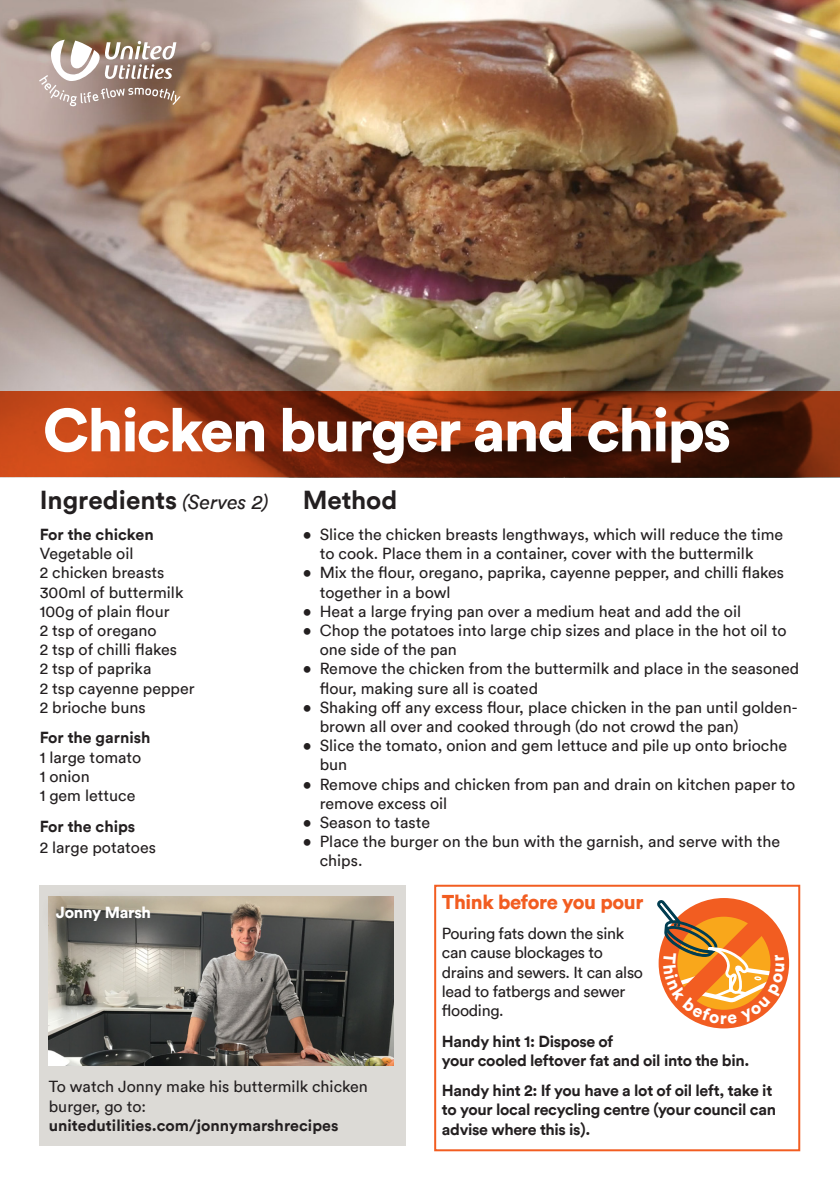
<style>
.page{position:relative;width:840px;height:1191px;background:#fff}
.page>*{position:absolute;margin:0;border:0;box-sizing:border-box;transform-origin:0 0}
.t1{font:900 60px "Circular TT";letter-spacing:-.03em;color:#fff}
.t2{font:700 26px "Circular TT";color:#231f20}
.t3{font:900 20px "Circular TT";letter-spacing:-.02em;color:#f25d21}
.t4{font:16px/19.2px "Circular TT";color:#231f20}
.t5{font:700 16px/19.2px "Circular TT";letter-spacing:-.02em;color:#231f20}
.t6{font:16px/19.2px "Circular TT";letter-spacing:-.02em;color:#231f20}
.t7{font:700 16px "Circular TT";color:#231f20}
.t8{font:900 16px "Circular TT";letter-spacing:-.02em;color:#fff}
.s1{font-weight:400;font-style:italic;font-size:20px}
</style>
<div class="page">
<div style="left:40px;top:884px;width:365px;height:261px;background:#dcdad6"></div>
<img style="left:0;top:0;width:839px;height:391px">
<img style="left:49px;top:896px;width:344px;height:169px">
<svg style="left:39px;top:40px;width:141px;height:66px"></svg>
<div style="left:39px;top:888px;width:128px;height:49px;background:#231f20;opacity:.75"></div>
<svg style="left:0;top:391px;width:839px;height:86px;background:#832d0e"></svg>
<div style="left:434px;top:884px;width:365px;height:267px;border:2px solid #f25d21"></div>
<svg style="left:657px;top:898px;width:129px;height:125px"></svg>
<p class="t1" style="left:43px;top:390px;width:689px">Chicken burger and chips</p>
<p class="t2" style="left:40px;top:483px;width:230px">Ingredients <span class="s1">(Serves 2)</span></p>
<p class="t7" style="left:40px;top:524px;width:115px">For the chicken</p>
<p class="t4" style="left:40px;top:544px;width:95px">Vegetable oil</p>
<p class="t4" style="left:40px;top:563px;width:126px">2 chicken breasts</p>
<p class="t4" style="left:40px;top:582px;width:145px">300ml of buttermilk</p>
<p class="t4" style="left:40px;top:601px;width:131px">100g of plain flour</p>
<p class="t4" style="left:40px;top:620px;width:118px">2 tsp of oregano</p>
<p class="t4" style="left:40px;top:640px;width:139px">2 tsp of chilli flakes</p>
<p class="t4" style="left:40px;top:659px;width:113px">2 tsp of paprika</p>
<p class="t4" style="left:40px;top:678px;width:156px">2 tsp cayenne pepper</p>
<p class="t4" style="left:40px;top:697px;width:107px">2 brioche buns</p>
<p class="t7" style="left:40px;top:727px;width:112px">For the garnish</p>
<p class="t4" style="left:40px;top:747px;width:103px">1 large tomato</p>
<p class="t4" style="left:40px;top:766px;width:51px">1 onion</p>
<p class="t4" style="left:40px;top:785px;width:97px">1 gem lettuce</p>
<p class="t7" style="left:40px;top:815px;width:97px">For the chips</p>
<p class="t4" style="left:40px;top:837px;width:118px">2 large potatoes</p>
<p class="t2" style="left:302px;top:483px;width:96px">Method</p>
<p class="t4" style="left:319px;top:524px;width:464px;text-indent:-17px">• Slice the chicken breasts lengthways, which will reduce the time to cook. Place them in a container, cover with the buttermilk</p>
<p class="t4" style="left:319px;top:563px;width:465px;text-indent:-17px">• Mix the flour, oregano, paprika, cayenne pepper, and chilli flakes together in a bowl</p>
<p class="t4" style="left:302px;top:601px;width:439px">• Heat a large frying pan over a medium heat and add the oil</p>
<p class="t4" style="left:319px;top:620px;width:468px;text-indent:-17px">• Chop the potatoes into large chip sizes and place in the hot oil to one side of the pan</p>
<p class="t4" style="left:319px;top:659px;width:481px;text-indent:-17px">• Remove the chicken from the buttermilk and place in the seasoned flour, making sure all is coated</p>
<p class="t4" style="left:319px;top:697px;width:479px;text-indent:-17px">• Shaking off any excess flour, place chicken in the pan until golden&shy;brown all over and cooked through (do not crowd the pan)</p>
<p class="t4" style="left:319px;top:736px;width:468px;text-indent:-17px">• Slice the tomato, onion and gem lettuce and pile up onto brioche bun</p>
<p class="t4" style="left:319px;top:774px;width:477px;text-indent:-17px">• Remove chips and chicken from pan and drain on kitchen paper to remove excess oil</p>
<p class="t4" style="left:302px;top:812px;width:129px">• Season to taste</p>
<p class="t4" style="left:319px;top:832px;width:461px;text-indent:-17px">• Place the burger on the bun with the garnish, and serve with the chips.</p>
<p class="t8" style="left:56px;top:901px;width:97px">Jonny Marsh</p>
<p class="t4" style="left:49px;top:1077px;width:320px">To watch Jonny make his buttermilk chicken burger, go to:</p>
<p class="t7" style="left:49px;top:1114px;width:291px">unitedutilities.com/jonnymarshrecipes</p>
<p class="t3" style="left:441px;top:888px;width:203px">Think before you pour</p>
<p class="t6" style="left:441px;top:923px;width:203px">Pouring fats down the sink can cause blockages to drains and sewers. It can also lead to fatbergs and sewer flooding.</p>
<p class="t5" style="left:441px;top:1031px;width:309px">Handy hint 1: Dispose of<br>your cooled leftover fat and oil into the bin.</p>
<p class="t5" style="left:441px;top:1080px;width:335px">Handy hint 2: If you have a lot of oil left, take it to your local recycling centre (your council can advise where this is).</p>
</div>
